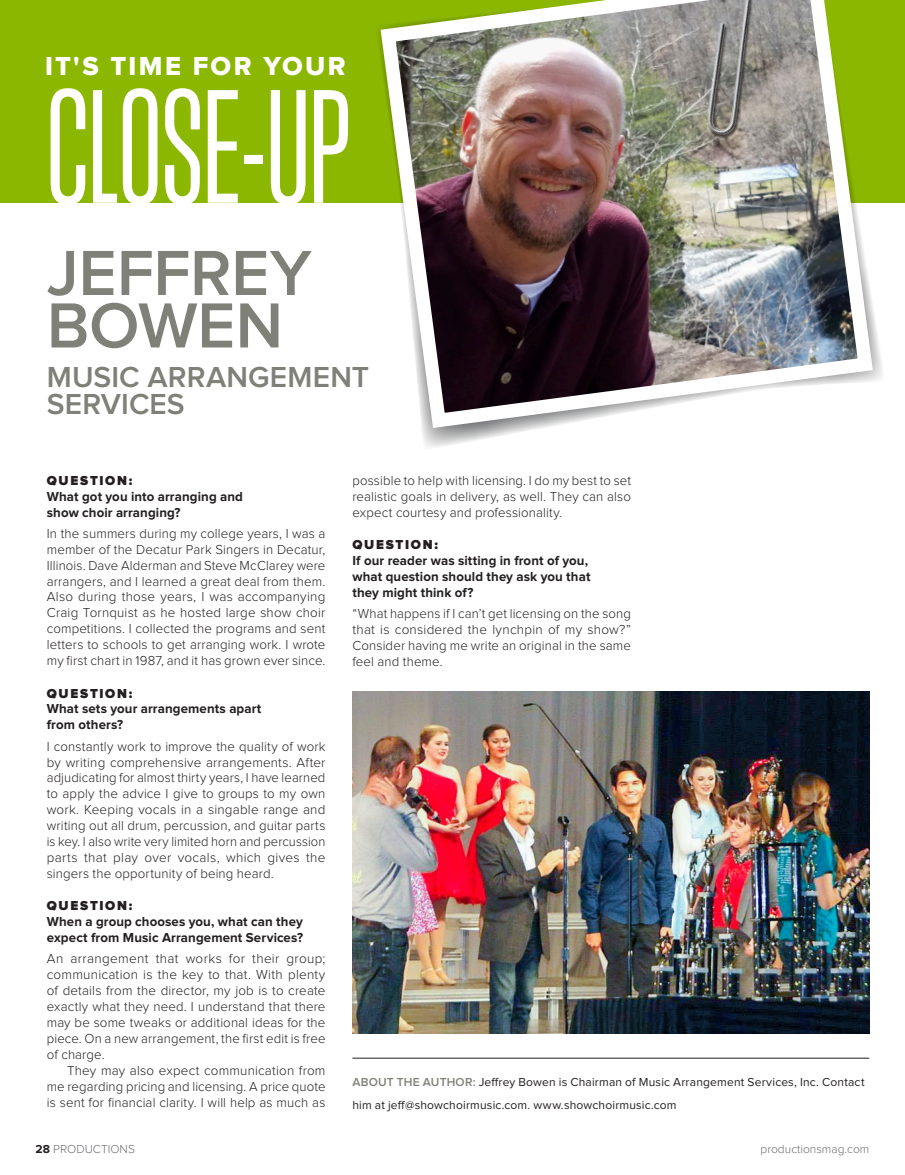
<style>
.page{position:relative;width:905px;height:1175px;background:#fff}
.page>*{position:absolute;margin:0;border:0;box-sizing:border-box;transform-origin:0 0}
.t1{font:147px "Trump Gothic Pro";letter-spacing:-.015em;color:#fff}
.t2{font:600 66px/52.5px "Proxima Nova";letter-spacing:-.005em;color:#7f8077}
.t3{font:600 30px/27px "Proxima Nova";letter-spacing:.005em;color:#7f8077}
.t4{font:27px "Proxima Nova Extrabld";letter-spacing:.085em;color:#fff}
.t5{font:300 13.5px/15.9px "Proxima Nova";letter-spacing:.01em;color:#231f20;text-align:justify}
.t6{font:700 13.5px/15.9px "Proxima Nova";letter-spacing:.01em;color:#231f20}
.t7{font:900 13.5px "Proxima Nova";letter-spacing:.13em;color:#231f20}
.t8{font:12px/22.6px "Proxima Nova";letter-spacing:.015em;color:#231f20}
.t9{font:300 12px "Proxima Nova";color:#6c6d70}
.s1{font-weight:600;color:#7f8077}
.s2{font-weight:700;color:#231f20}
</style>
<div class="page">
<div style="left:0;top:0;width:904px;height:203px;background:#8bb700"></div>
<img style="left:379px;top:0;width:501px;height:435px">
<img style="left:641px;top:0;width:172px;height:145px">
<hr style="left:352px;top:1057px;width:517px;height:1px;background:#231f20">
<img style="left:352px;top:691px;width:517px;height:343px">
<h3 class="t4" style="left:45px;top:54px;width:302px">IT'S TIME FOR YOUR</h3>
<h1 class="t1" style="left:45px;top:64px;width:307px">CLOSE-UP</h1>
<h2 class="t2" style="left:47px;top:249px;width:266px">JEFFREY<br>BOWEN</h2>
<h3 class="t3" style="left:47px;top:364px;width:324px">MUSIC ARRANGEMENT<br>SERVICES</h3>
<p class="t7" style="left:47px;top:474px;width:87px">QUESTION:</p>
<p class="t6" style="left:47px;top:489px;width:198px">What got you into arranging and show choir arranging?</p>
<p class="t5" style="left:47px;top:526px;width:280px">In the summers during my college years, I was a member of the Decatur Park Singers in Decatur, Illinois. Dave Alderman and Steve McClarey were arrangers, and I learned a great deal from them.<br>Also during those years, I was accompanying Craig Tornquist as he hosted large show choir competitions. I collected the programs and sent letters to schools to get arranging work. I wrote my first chart in 1987, and it has grown ever since.</p>
<p class="t7" style="left:47px;top:687px;width:87px">QUESTION:</p>
<p class="t6" style="left:47px;top:701px;width:216px">What sets your arrangements apart from others?</p>
<p class="t5" style="left:47px;top:738px;width:280px">I constantly work to improve the quality of work by writing comprehensive arrangements. After adjudicating for almost thirty years, I have learned to apply the advice I give to groups to my own work. Keeping vocals in a singable range and writing out all drum, percussion, and guitar parts is key. I also write very limited horn and percussion parts that play over vocals, which gives the singers the opportunity of being heard.</p>
<p class="t7" style="left:47px;top:899px;width:87px">QUESTION:</p>
<p class="t6" style="left:47px;top:914px;width:258px">When a group chooses you, what can they expect from Music Arrangement Services?</p>
<p class="t5" style="left:47px;top:951px;width:280px">An arrangement that works for their group; communication is the key to that. With plenty of details from the director, my job is to create exactly what they need. I understand that there may be some tweaks or additional ideas for the piece. On a new arrangement, the first edit is free of charge.</p>
<p class="t5" style="left:47px;top:1062px;width:280px;text-indent:20px">They may also expect communication from me regarding pricing and licensing. A price quote is sent for financial clarity. I will help as much as</p>
<p class="t5" style="left:352px;top:473px;width:280px">possible to help with licensing. I do my best to set realistic goals in delivery, as well. They can also expect courtesy and professionality.</p>
<p class="t7" style="left:352px;top:538px;width:87px">QUESTION:</p>
<p class="t6" style="left:352px;top:553px;width:239px">If our reader was sitting in front of you, what question should they ask you that they might think of?</p>
<p class="t5" style="left:352px;top:606px;width:280px">“What happens if I can’t get licensing on the song that is considered the lynchpin of my show?” Consider having me write an original in the same feel and theme.</p>
<p class="t8" style="left:352px;top:1071px;width:513px"><span class="s1">ABOUT THE AUTHOR:</span> Jeffrey Bowen is Chairman of Music Arrangement Services, Inc. Contact him at jeff@showchoirmusic.com. www.showchoirmusic.com</p>
<p class="t9" style="left:36px;top:1143px;width:101px"><span class="s2">28</span> PRODUCTIONS</p>
<p class="t9" style="left:760px;top:1143px;width:110px">productionsmag.com</p>
</div>
